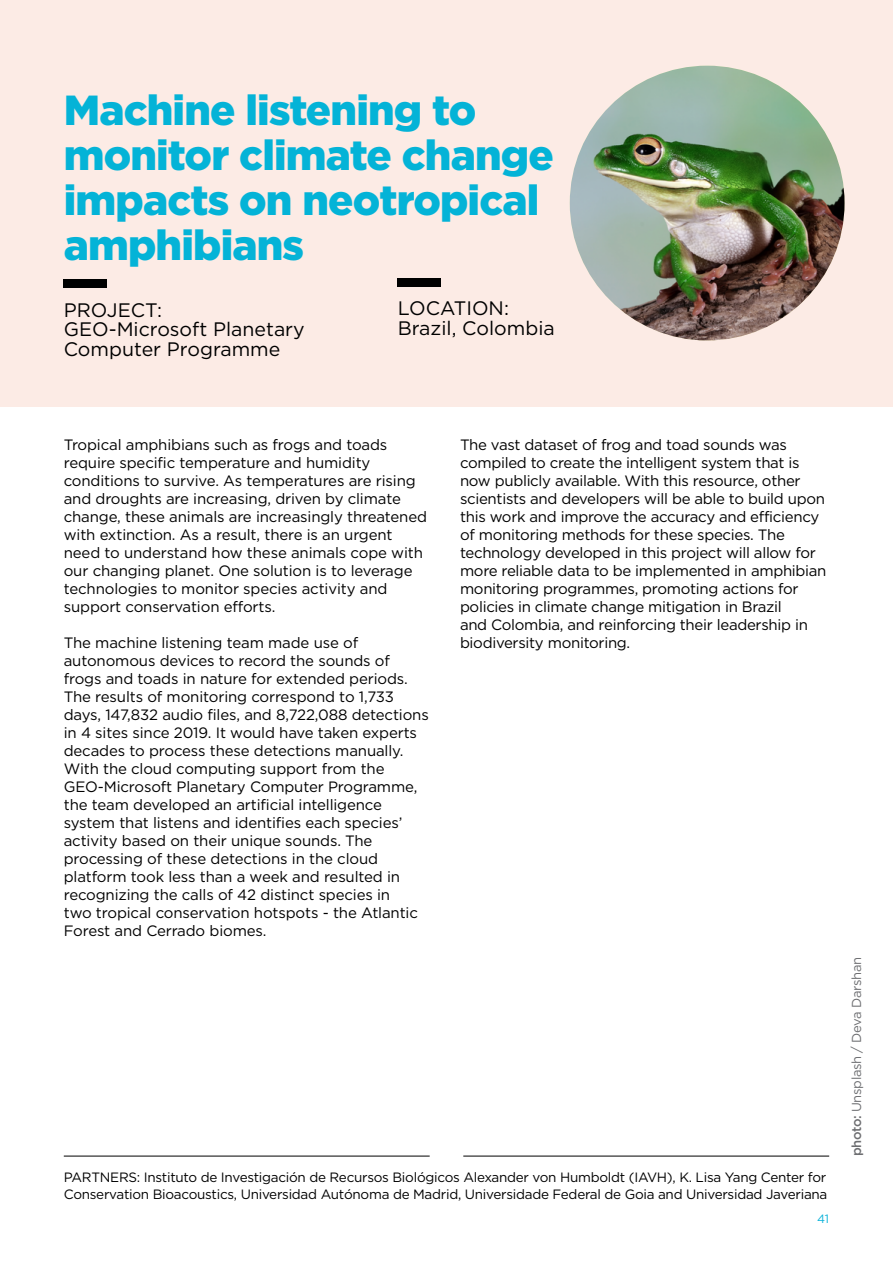
<style>
.page{position:relative;width:893px;height:1263px;background:#fff}
.page>*{position:absolute;margin:0;border:0;box-sizing:border-box;transform-origin:0 0}
.t1{font:900 71.85px "Gotham";color:#000}
.t2{font:900 42px/45px "Gotham";letter-spacing:-.02em;color:#04b3d7}
.t3{font:19.5px/19.5px "Gotham";color:#000}
.t4{font:15px/18px "Gotham";letter-spacing:-.01em;color:#000}
.t5{font:13.5px/16.5px "Gotham";letter-spacing:-.02em;color:#000}
.t6{font:13.05px "Gotham";letter-spacing:-.025em;color:#6d6e71}
.t7{font:12px "Gotham";color:#0db3d9}
.s1{font-weight:500}
</style>
<div class="page">
<hr style="left:64px;top:1156px;width:366px;height:1px;background:#000">
<hr style="left:463px;top:1156px;width:366px;height:1px;background:#000">
<div style="left:0;top:0;width:893px;height:407px;background:#fcebe5"></div>
<img style="left:570px;top:66px;width:274px;height:274px;border-radius:137px">
<h2 class="t2" style="left:64px;top:87px;width:492px">Machine listening to monitor climate change impacts on neotropical amphibians</h2>
<h3 class="t3" style="left:64px;top:300px;width:242px">PROJECT:<br>GEO-Microsoft Planetary<br>Computer Programme</h3>
<h3 class="t3" style="left:398px;top:298px;width:158px">LOCATION:<br>Brazil, Colombia</h3>
<h1 class="t1" style="left:64px;top:210px;width:45px">_</h1>
<h1 class="t1" style="left:398px;top:208px;width:45px">_</h1>
<p class="t4" style="left:64px;top:436px;width:365px">Tropical amphibians such as frogs and toads require specific temperature and humidity conditions to survive. As temperatures are rising and droughts are increasing, driven by climate change, these animals are increasingly threatened with extinction. As a result, there is an urgent need to understand how these animals cope with our changing planet. One solution is to leverage technologies to monitor species activity and support conservation efforts.</p>
<p class="t4" style="left:64px;top:634px;width:367px">The machine listening team made use of autonomous devices to record the sounds of frogs and toads in nature for extended periods.<br>The results of monitoring correspond to 1,733 days, 147,832 audio files, and 8,722,088 detections in 4 sites since 2019. It would have taken experts decades to process these detections manually.<br>With the cloud computing support from the GEO-Microsoft Planetary Computer Programme, the team developed an artificial intelligence system that listens and identifies each species’ activity based on their unique sounds. The processing of these detections in the cloud platform took less than a week and resulted in recognizing the calls of 42 distinct species in<br>two tropical conservation hotspots - the Atlantic Forest and Cerrado biomes.</p>
<p class="t4" style="left:460px;top:436px;width:368px">The vast dataset of frog and toad sounds was compiled to create the intelligent system that is now publicly available. With this resource, other scientists and developers will be able to build upon this work and improve the accuracy and efficiency of monitoring methods for these species. The technology developed in this project will allow for more reliable data to be implemented in amphibian monitoring programmes, promoting actions for policies in climate change mitigation in Brazil<br>and Colombia, and reinforcing their leadership in biodiversity monitoring.</p>
<p class="t5" style="left:64px;top:1169px;width:765px">PARTNERS: Instituto de Investigación de Recursos Biológicos Alexander von Humboldt (IAVH), K. Lisa Yang Center for<br>Conservation Bioacoustics, Universidad Autónoma de Madrid, Universidade Federal de Goia and Universidad Javeriana</p>
<p class="t7" style="left:817px;top:1212px;width:14px">41</p>
<p class="t6" style="left:849px;top:1156px;width:201px;rotate:-90deg"><span class="s1">photo:</span> Unsplash / Deva Darshan</p>
</div>
